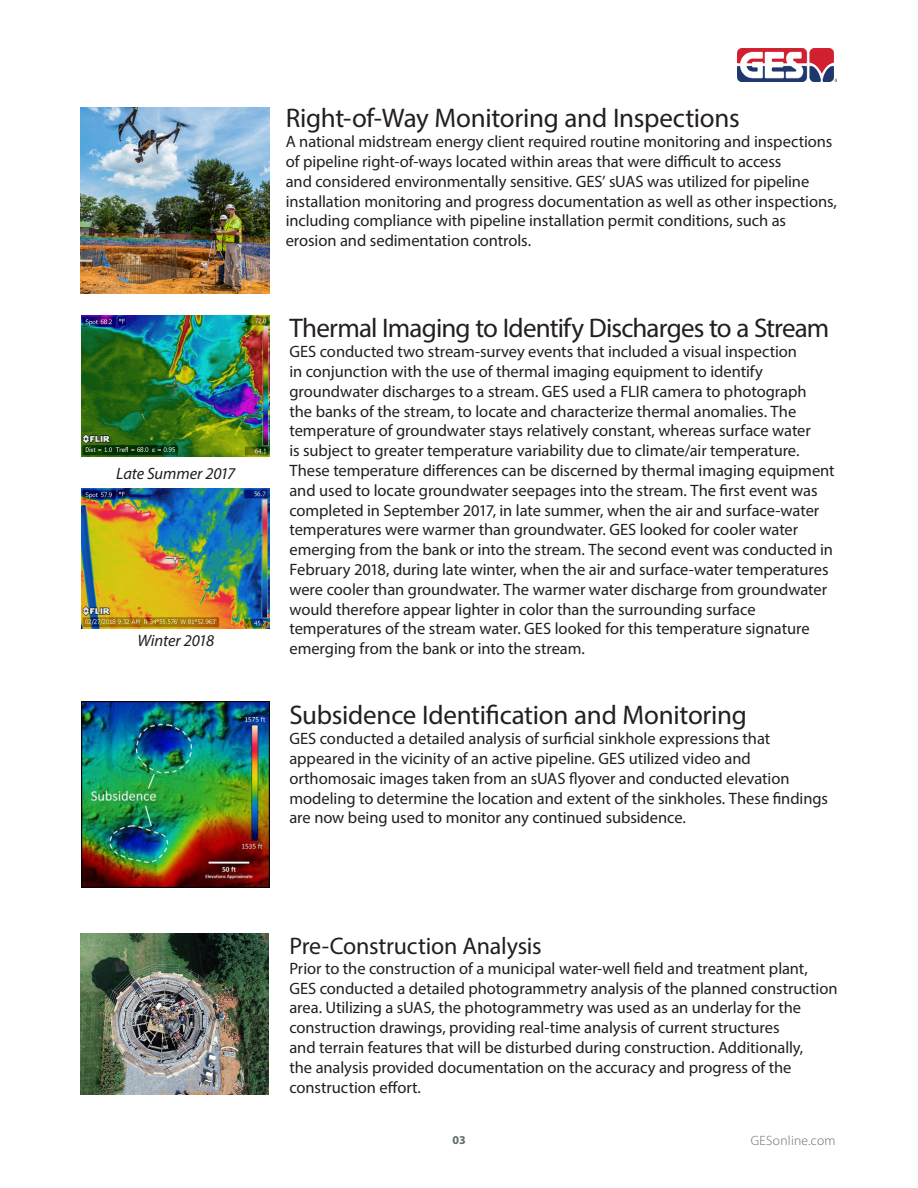
<style>
.page{position:relative;width:918px;height:1188px;background:#fff}
.page>*{position:absolute;margin:0;border:0;box-sizing:border-box;transform-origin:0 0}
.Body{font:27px "Myriad Pro";letter-spacing:-.01em;color:#231f20}
.PP_Heading_1{font:27px "Myriad Pro";letter-spacing:-.03em;color:#231f20}
.Body-2{font:24px "Myriad Pro";letter-spacing:-.01em;color:#231f20}
.Body-3{font:16.5px/19.8px "Myriad Pro";letter-spacing:-.005em;color:#231f20}
.Body-4{font:italic 16.5px "Myriad Pro";letter-spacing:-.015em;color:#231f20}
.t1{font:300 13.5px "Myriad Pro";letter-spacing:.025em;color:#606b69}
.t2{font:700 12px "Myriad Pro";color:#606b69}
</style>
<div class="page">
<img style="left:737px;top:49px;width:100px;height:32px">
<img style="left:82px;top:316px;width:188px;height:141px">
<img style="left:81px;top:488px;width:188px;height:141px">
<img style="left:81px;top:933px;width:188px;height:161px">
<img style="left:82px;top:702px;width:188px;height:186px">
<img style="left:81px;top:107px;width:188px;height:186px">
<p class="Body-4" style="left:116px;top:464px;width:121px">Late Summer 2017</p>
<p class="Body-4" style="left:137px;top:630px;width:78px">Winter 2018</p>
<p class="Body" style="left:286px;top:102px;width:456px">Right-of-Way Monitoring and Inspections</p>
<p class="Body-3" style="left:286px;top:131px;width:553px">A national midstream energy client required routine monitoring and inspections of pipeline right-of-ways located within areas that were difficult to access<br>and considered environmentally sensitive. GES’ sUAS was utilized for pipeline installation monitoring and progress documentation as well as other inspections, including compliance with pipeline installation permit conditions, such as erosion and sedimentation controls.</p>
<p class="PP_Heading_1" style="left:289px;top:312px;width:542px">Thermal Imaging to Identify Discharges to a Stream</p>
<p class="Body-3" style="left:289px;top:341px;width:547px">GES conducted two stream-survey events that included a visual inspection<br>in conjunction with the use of thermal imaging equipment to identify groundwater discharges to a stream. GES used a FLIR camera to photograph<br>the banks of the stream, to locate and characterize thermal anomalies. The temperature of groundwater stays relatively constant, whereas surface water<br>is subject to greater temperature variability due to climate/air temperature.<br>These temperature differences can be discerned by thermal imaging equipment and used to locate groundwater seepages into the stream. The first event was completed in September 2017, in late summer, when the air and surface-water temperatures were warmer than groundwater. GES looked for cooler water emerging from the bank or into the stream. The second event was conducted in February 2018, during late winter, when the air and surface-water temperatures were cooler than groundwater. The warmer water discharge from groundwater would therefore appear lighter in color than the surrounding surface temperatures of the stream water. GES looked for this temperature signature emerging from the bank or into the stream.</p>
<p class="Body" style="left:289px;top:699px;width:459px">Subsidence Identification and Monitoring</p>
<p class="Body-3" style="left:289px;top:728px;width:540px">GES conducted a detailed analysis of surficial sinkhole expressions that appeared in the vicinity of an active pipeline. GES utilized video and orthomosaic images taken from an sUAS flyover and conducted elevation modeling to determine the location and extent of the sinkholes. These findings are now being used to monitor any continued subsidence.</p>
<p class="Body-2" style="left:289px;top:931px;width:254px">Pre-Construction Analysis</p>
<p class="Body-3" style="left:289px;top:958px;width:550px">Prior to the construction of a municipal water-well field and treatment plant, GES conducted a detailed photogrammetry analysis of the planned construction area. Utilizing a sUAS, the photogrammetry was used as an underlay for the construction drawings, providing real-time analysis of current structures<br>and terrain features that will be disturbed during construction. Additionally,<br>the analysis provided documentation on the accuracy and progress of the construction effort.</p>
<p class="t2" style="left:452px;top:1132px;width:15px">03</p>
<p class="t1" style="left:751px;top:1132px;width:86px">GESonline.com</p>
</div>
